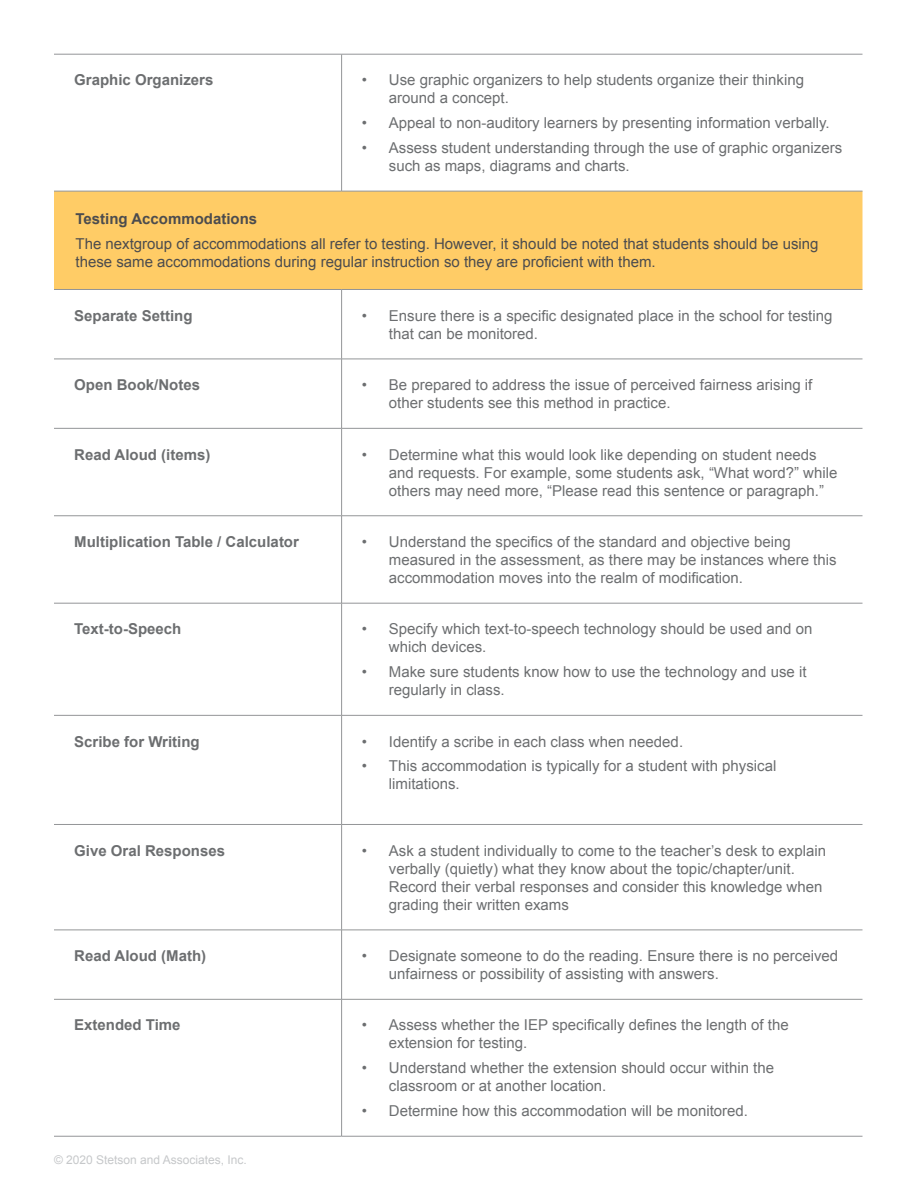
<style>
.page{position:relative;width:918px;height:1188px;background:#fff}
.page>*{position:absolute;margin:0;border:0;box-sizing:border-box;transform-origin:0 0}
.t1{font:15px/18px "Arial";color:#6c6e70}
.t2{font:15px/18px "Arial";color:#4c4c4e}
.t3{font:700 15px "Arial";color:#6c6e70}
.t4{font:700 15px "Arial";color:#4c4c4e}
.t5{font:12px "Arial";color:#c6c8ca}
</style>
<div class="page">
<div style="left:54px;top:192px;width:808px;height:97px;background:#fc6"></div>
<hr style="left:54px;top:54px;width:288px;height:1px;background:#939597">
<hr style="left:342px;top:54px;width:521px;height:1px;background:#939597">
<hr style="left:341px;top:54px;width:1px;height:137px;background:#939597">
<hr style="left:54px;top:191px;width:288px;height:1px;background:#939597">
<hr style="left:342px;top:191px;width:521px;height:1px;background:#939597">
<hr style="left:54px;top:289px;width:288px;height:1px;background:#939597">
<hr style="left:342px;top:289px;width:521px;height:1px;background:#939597">
<hr style="left:341px;top:290px;width:1px;height:69px;background:#939597">
<hr style="left:54px;top:359px;width:288px;height:1px;background:#939597">
<hr style="left:342px;top:359px;width:521px;height:1px;background:#939597">
<hr style="left:341px;top:359px;width:1px;height:69px;background:#939597">
<hr style="left:54px;top:428px;width:288px;height:1px;background:#939597">
<hr style="left:342px;top:428px;width:521px;height:1px;background:#939597">
<hr style="left:341px;top:429px;width:1px;height:87px;background:#939597">
<hr style="left:54px;top:516px;width:288px;height:1px;background:#939597">
<hr style="left:342px;top:516px;width:521px;height:1px;background:#939597">
<hr style="left:341px;top:516px;width:1px;height:87px;background:#939597">
<hr style="left:54px;top:603px;width:288px;height:1px;background:#939597">
<hr style="left:342px;top:603px;width:521px;height:1px;background:#939597">
<hr style="left:341px;top:603px;width:1px;height:112px;background:#939597">
<hr style="left:54px;top:715px;width:288px;height:1px;background:#939597">
<hr style="left:342px;top:715px;width:521px;height:1px;background:#939597">
<hr style="left:341px;top:716px;width:1px;height:108px;background:#939597">
<hr style="left:54px;top:824px;width:288px;height:1px;background:#939597">
<hr style="left:342px;top:824px;width:521px;height:1px;background:#939597">
<hr style="left:341px;top:825px;width:1px;height:105px;background:#939597">
<hr style="left:54px;top:930px;width:288px;height:1px;background:#939597">
<hr style="left:342px;top:930px;width:521px;height:1px;background:#939597">
<hr style="left:341px;top:930px;width:1px;height:69px;background:#939597">
<hr style="left:54px;top:999px;width:288px;height:1px;background:#939597">
<hr style="left:342px;top:999px;width:521px;height:1px;background:#939597">
<hr style="left:341px;top:1000px;width:1px;height:136px;background:#939597">
<hr style="left:54px;top:1136px;width:288px;height:1px;background:#939597">
<hr style="left:342px;top:1136px;width:521px;height:1px;background:#939597">
<p class="t3" style="left:74px;top:74px;width:141px">Graphic Organizers</p>
<p class="t1" style="left:389px;top:72px;width:417px;text-indent:-27px">• Use graphic organizers to help students organize their thinking around a concept.</p>
<p class="t1" style="left:362px;top:115px;width:469px">• Appeal to non-auditory learners by presenting information verbally.</p>
<p class="t1" style="left:389px;top:140px;width:455px;text-indent:-27px">• Assess student understanding through the use of graphic organizers such as maps, diagrams and charts.</p>
<p class="t4" style="left:76px;top:213px;width:183px">Testing Accommodations</p>
<p class="t2" style="left:76px;top:236px;width:744px">The nextgroup of accommodations all refer to testing. However, it should be noted that students should be using these same accommodations during regular instruction so they are pro昀椀cient with them.</p>
<p class="t3" style="left:74px;top:310px;width:120px">Separate Setting</p>
<p class="t1" style="left:389px;top:308px;width:445px;text-indent:-27px">• Ensure there is a speci昀椀c designated place in the school for testing that can be monitored.</p>
<p class="t3" style="left:74px;top:379px;width:127px">Open Book/Notes</p>
<p class="t1" style="left:389px;top:377px;width:425px;text-indent:-27px">• Be prepared to address the issue of perceived fairness arising if other students see this method in practice.</p>
<p class="t3" style="left:74px;top:449px;width:138px">Read Aloud (items)</p>
<p class="t1" style="left:389px;top:447px;width:450px;text-indent:-27px">• Determine what this would look like depending on student needs and requests. For example, some students ask, “What word?” while others may need more, “Please read this sentence or paragraph.”</p>
<p class="t3" style="left:74px;top:536px;width:226px">Multiplication Table / Calculator</p>
<p class="t1" style="left:389px;top:534px;width:449px;text-indent:-27px">• Understand the speci昀椀cs of the standard and objective being measured in the assessment, as there may be instances where this accommodation moves into the realm of modi昀椀cation.</p>
<p class="t3" style="left:74px;top:623px;width:109px">Text-to-Speech</p>
<p class="t1" style="left:389px;top:621px;width:425px;text-indent:-27px">• Specify which text-to-speech technology should be used and on which devices.</p>
<p class="t1" style="left:389px;top:664px;width:419px;text-indent:-27px">• Make sure students know how to use the technology and use it regularly in class.</p>
<p class="t3" style="left:74px;top:736px;width:127px">Scribe for Writing</p>
<p class="t1" style="left:362px;top:734px;width:323px">• Identify a scribe in each class when needed.</p>
<p class="t1" style="left:389px;top:758px;width:389px;text-indent:-27px">• This accommodation is typically for a student with physical limitations.</p>
<p class="t3" style="left:74px;top:845px;width:152px">Give Oral Responses</p>
<p class="t1" style="left:389px;top:843px;width:439px;text-indent:-27px">• Ask a student individually to come to the teacher’s desk to explain verbally (quietly) what they know about the topic/chapter/unit.<br>Record their verbal responses and consider this knowledge when grading their written exams</p>
<p class="t3" style="left:74px;top:950px;width:133px">Read Aloud (Math)</p>
<p class="t1" style="left:389px;top:948px;width:451px;text-indent:-27px">• Designate someone to do the reading. Ensure there is no perceived unfairness or possibility of assisting with answers.</p>
<p class="t3" style="left:74px;top:1020px;width:108px">Extended Time</p>
<p class="t1" style="left:389px;top:1018px;width:401px;text-indent:-27px">• Assess whether the IEP speci昀椀cally de昀椀nes the length of the extension for testing.</p>
<p class="t1" style="left:389px;top:1060px;width:387px;text-indent:-27px">• Understand whether the extension should occur within the classroom or at another location.</p>
<p class="t1" style="left:362px;top:1103px;width:388px">• Determine how this accommodation will be monitored.</p>
<p class="t5" style="left:54px;top:1155px;width:194px">© 2020 Stetson and Associates, Inc.</p>
</div>
